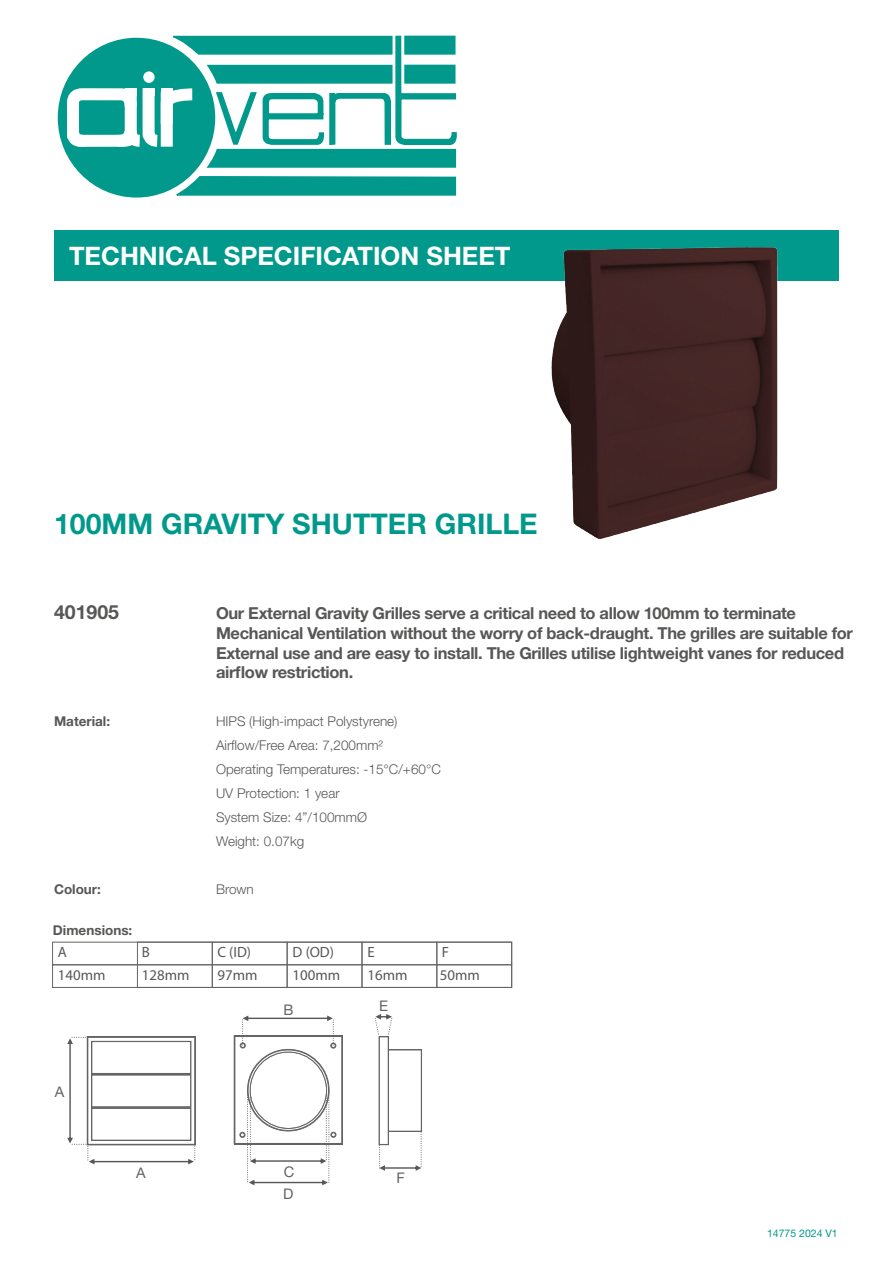
<style>
.page{position:relative;width:893px;height:1263px;background:#fff}
.page>*{position:absolute;margin:0;border:0;box-sizing:border-box;transform-origin:0 0}
.t1{font:700 28.5px "Helvetica Neue LT Std";color:#00998b}
.t2{font:700 25.5px "Helvetica Neue LT Std";color:#fff}
.t3{font:700 19.5px "Helvetica Neue LT Std";color:#575756}
.t4{font:700 16.5px/19.8px "Helvetica Neue LT Std";letter-spacing:-.02em;color:#575756}
.t5{font:14.85px "Myriad Pro";color:#575756}
.t6{font:700 14.85px "Myriad Pro";color:#575756}
.t7{font:14.7px "Helvetica Neue LT Std";color:#646463}
.t8{font:300 13.5px/24px "Helvetica Neue LT Std";color:#575756}
.t9{font:700 13.5px "Helvetica Neue LT Std";color:#575756}
.t10{font:10.5px "Helvetica Neue LT Std";color:#00998b}
</style>
<div class="page">
<div style="left:386px;top:1049px;width:36px;height:83px;border:1px solid #646463"></div>
<div style="left:379px;top:1036px;width:10px;height:109px;border:1px solid #646463"></div>
<svg style="left:379px;top:1132px;width:43px;height:39px"></svg>
<svg style="left:374px;top:1014px;width:19px;height:23px"></svg>
<svg style="left:234px;top:1015px;width:108px;height:170px"></svg>
<svg style="left:67px;top:1037px;width:128px;height:127px"></svg>
<div style="left:91px;top:1108px;width:100px;height:33px;border:1px solid #646463"></div>
<div style="left:91px;top:1074px;width:100px;height:33px;border:1px solid #646463"></div>
<div style="left:91px;top:1041px;width:100px;height:33px;border:1px solid #646463"></div>
<div style="left:54px;top:230px;width:785px;height:51px;background:#00998b"></div>
<div style="left:58px;top:38px;width:156px;height:159px;background:#00998b;border-radius:50%"></div>
<svg style="left:175px;top:175px;width:282px;height:21px;background:#1ba397"></svg>
<svg style="left:61px;top:35px;width:396px;height:133px"></svg>
<div style="left:52px;top:942px;width:460px;height:23px;border:1px solid #646463"></div>
<div style="left:52px;top:964px;width:460px;height:24px;border:1px solid #646463"></div>
<div style="left:137px;top:942px;width:76px;height:46px;border:1px solid #646463"></div>
<div style="left:212px;top:942px;width:75px;height:46px;border:1px solid #646463"></div>
<div style="left:287px;top:942px;width:75px;height:46px;border:1px solid #646463"></div>
<div style="left:362px;top:942px;width:75px;height:46px;border:1px solid #646463"></div>
<div style="left:437px;top:942px;width:75px;height:46px;border:1px solid #646463"></div>
<img style="left:551px;top:247px;width:227px;height:292px">
<h2 class="t2" style="left:69px;top:240px;width:443px">TECHNICAL SPECIFICATION SHEET</h2>
<h1 class="t1" style="left:54px;top:506px;width:485px">100MM GRAVITY SHUTTER GRILLE</h1>
<p class="t3" style="left:54px;top:600px;width:67px">401905</p>
<p class="t4" style="left:216px;top:603px;width:638px">Our External Gravity Grilles serve a critical need to allow 100mm to terminate Mechanical Ventilation without the worry of back-draught. The grilles are suitable for External use and are easy to install. The Grilles utilise lightweight vanes for reduced airflow restriction.</p>
<p class="t9" style="left:54px;top:713px;width:58px">Material:</p>
<p class="t8" style="left:216px;top:709px;width:226px">HIPS (High-impact Polystyrene)<br>Airflow/Free Area: 7,200mm²<br>Operating Temperatures: -15°C/+60°C<br>UV Protection: 1 year<br>System Size: 4”/100mmØ<br>Weight: 0.07kg</p>
<p class="t9" style="left:54px;top:881px;width:48px">Colour:</p>
<p class="t8" style="left:216px;top:877px;width:39px">Brown</p>
<p class="t6" style="left:58px;top:919px;width:80px">Dimensions</p>
<p class="t5" style="left:58px;top:943px;width:11px">A</p>
<p class="t5" style="left:142px;top:943px;width:10px">B</p>
<p class="t5" style="left:218px;top:943px;width:35px">C (ID)</p>
<p class="t5" style="left:293px;top:943px;width:43px">D (OD)</p>
<p class="t5" style="left:367px;top:943px;width:9px">E</p>
<p class="t5" style="left:442px;top:943px;width:9px">F</p>
<p class="t5" style="left:58px;top:966px;width:49px">140mm</p>
<p class="t5" style="left:142px;top:966px;width:49px">128mm</p>
<p class="t5" style="left:218px;top:966px;width:42px">97mm</p>
<p class="t5" style="left:293px;top:966px;width:49px">100mm</p>
<p class="t5" style="left:367px;top:966px;width:42px">16mm</p>
<p class="t5" style="left:440px;top:966px;width:42px">50mm</p>
<p class="t9" style="left:53px;top:922px;width:81px">Dimensions:</p>
<p class="t7" style="left:55px;top:1083px;width:11px">A</p>
<p class="t7" style="left:136px;top:1164px;width:11px">A</p>
<p class="t7" style="left:283px;top:1001px;width:12px">B</p>
<p class="t7" style="left:379px;top:997px;width:10px">E</p>
<p class="t7" style="left:284px;top:1163px;width:12px">C</p>
<p class="t7" style="left:283px;top:1185px;width:12px">D</p>
<p class="t7" style="left:396px;top:1169px;width:10px">F</p>
<p class="t10" style="left:767px;top:1227px;width:72px">14775 2024 V1</p>
</div>
